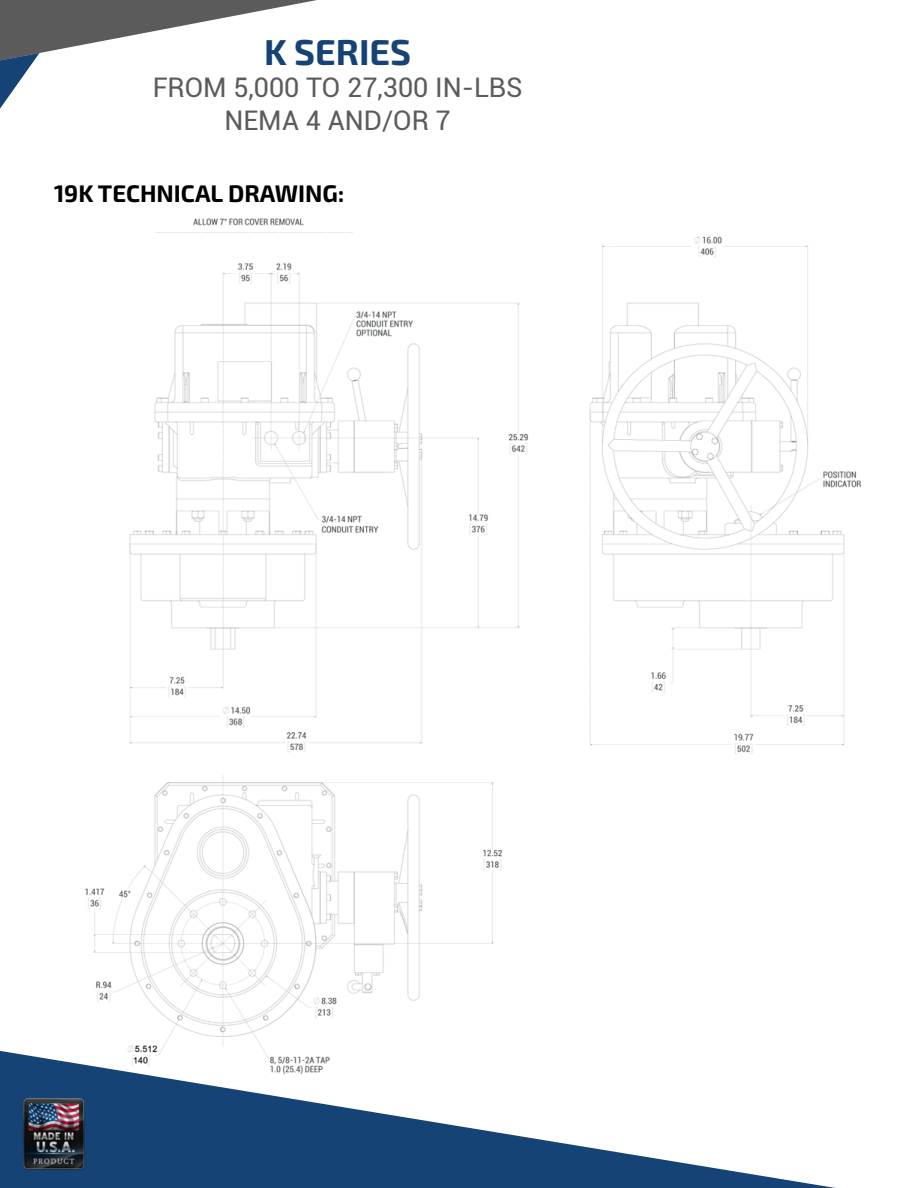
<style>
.page{position:relative;width:918px;height:1188px;background:#fff}
.page>*{position:absolute;margin:0;border:0;box-sizing:border-box;transform-origin:0 0}
.t1{font:700 36px "Exo 2";color:#164375}
.t2{font:27px/32.4px "Roboto";color:#5b5b5c;text-align:center}
.t3{font:700 24px "Exo 2";color:#000}
</style>
<div class="page">
<svg style="left:0;top:0;width:317px;height:109px"></svg>
<svg style="left:0;top:1051px;width:836px;height:137px;fill:#164375"></svg>
<img style="left:22px;top:1095px;width:64px;height:78px">
<img style="left:79px;top:218px;width:782px;height:858px">
<h1 class="t1" style="left:264px;top:31px;width:149px">K SERIES</h1>
<p class="t2" style="left:153px;top:71px;width:371px">FROM 5,000 TO 27,300 IN-LBS<br>NEMA 4 AND/OR 7</p>
<p class="t3" style="left:54px;top:179px;width:292px">19K TECHNICAL DRAWING:</p>
</div>
